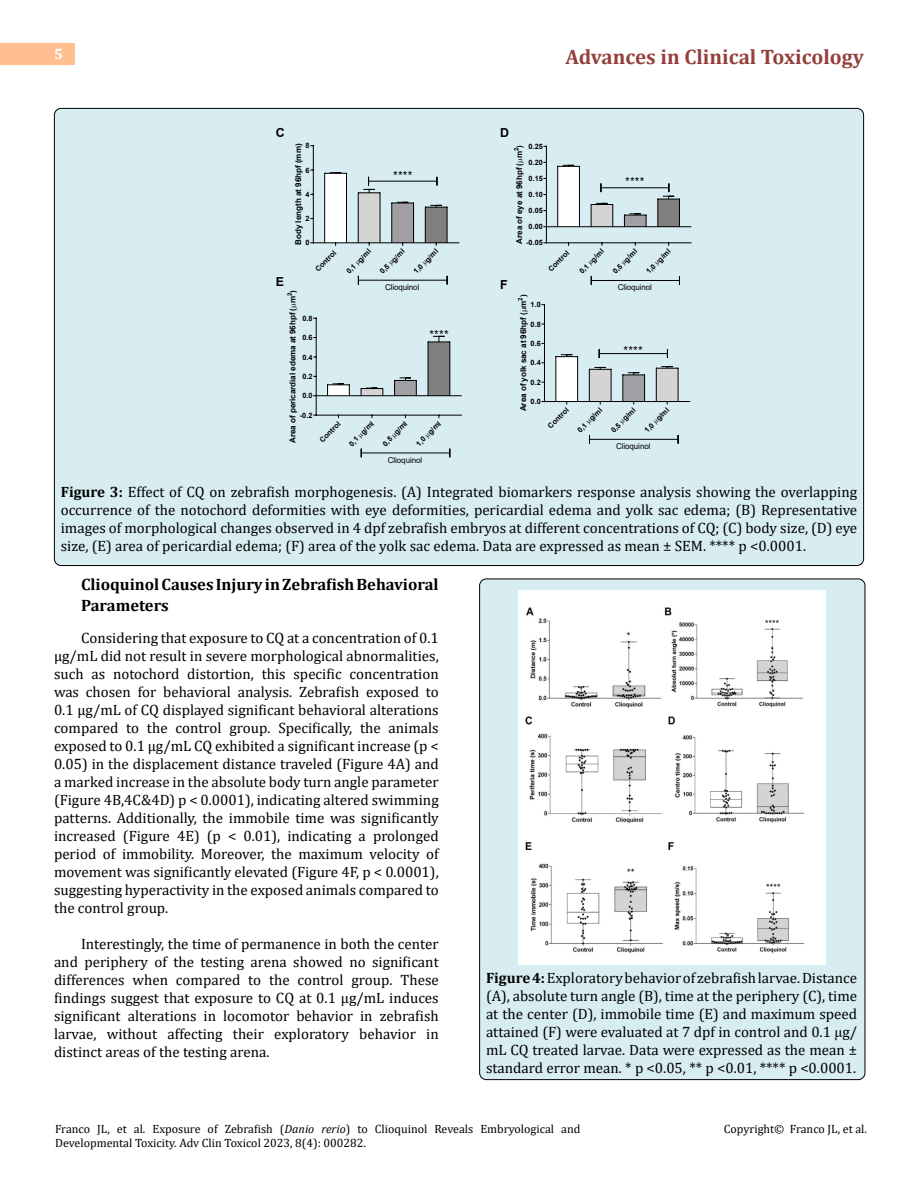
<style>
.page{position:relative;width:918px;height:1188px;background:#fff}
.page>*{position:absolute;margin:0;border:0;box-sizing:border-box;transform-origin:0 0}
.t1{font:700 21px "Cambria";color:#953f3c}
.t2{font:700 16.5px/21px "Cambria";color:#000}
.t3{font:15px/18px "Cambria";color:#000;text-align:justify}
.t4{font:700 15px "Cambria";color:#fff}
.t5{font:700 12.45px "Arial";color:#000}
.t6{font:12.15px "Arial";color:#000}
.t7{font:12px/14.4px "Cambria";color:#000}
.t8{font:12px "Arial";color:#000}
.t9{font:700 8.1px "Arial";letter-spacing:-.005em;color:#000}
.t10{font:8.1px "Arial";letter-spacing:-.015em;color:#000}
.t11{font:700 7.35px "Arial";letter-spacing:.015em;color:#000}
.t12{font:700 6px "Arial";color:#000}
.s1{font-weight:700}
.s2{font-family:"Times New Roman"}
.s3{font-style:italic}
</style>
<div class="page">
<div style="left:0;top:43px;width:75px;height:21px;background:#ffbf91"></div>
<div style="left:480px;top:579px;width:385px;height:501px;background:#d8edf2;border-radius:7px"></div>
<div style="left:54px;top:108px;width:810px;height:458px;background:#d8edf2;border-radius:7px"></div>
<hr style="left:546px;top:243px;width:145px;height:1px;background:#000">
<hr style="left:546px;top:226px;width:145px;height:1px;background:#000">
<hr style="left:546px;top:146px;width:1px;height:97px;background:#000">
<svg style="left:624px;top:213px;width:23px;height:14px"></svg>
<svg style="left:590px;top:203px;width:24px;height:24px"></svg>
<svg style="left:557px;top:165px;width:23px;height:62px"></svg>
<hr style="left:601px;top:187px;width:68px;height:1px;background:#000">
<svg style="left:657px;top:183px;width:23px;height:44px"></svg>
<hr style="left:591px;top:280px;width:88px;height:1px;background:#000">
<hr style="left:316px;top:415px;width:146px;height:1px;background:#000">
<hr style="left:316px;top:395px;width:145px;height:1px;background:#000">
<hr style="left:316px;top:318px;width:1px;height:97px;background:#000">
<svg style="left:427px;top:336px;width:24px;height:60px"></svg>
<svg style="left:394px;top:377px;width:23px;height:19px"></svg>
<svg style="left:360px;top:388px;width:24px;height:8px"></svg>
<svg style="left:327px;top:383px;width:23px;height:13px"></svg>
<hr style="left:361px;top:452px;width:89px;height:1px;background:#000">
<hr style="left:544px;top:401px;width:146px;height:1px;background:#000">
<hr style="left:544px;top:304px;width:1px;height:98px;background:#000">
<svg style="left:656px;top:366px;width:23px;height:38px"></svg>
<svg style="left:622px;top:372px;width:23px;height:32px"></svg>
<svg style="left:589px;top:367px;width:23px;height:37px"></svg>
<svg style="left:555px;top:354px;width:23px;height:50px"></svg>
<hr style="left:590px;top:439px;width:88px;height:1px;background:#000">
<hr style="left:599px;top:353px;width:68px;height:1px;background:#000">
<hr style="left:313px;top:243px;width:146px;height:1px;background:#000">
<hr style="left:313px;top:145px;width:1px;height:98px;background:#000">
<svg style="left:425px;top:205px;width:23px;height:40px"></svg>
<svg style="left:391px;top:202px;width:23px;height:43px"></svg>
<svg style="left:324px;top:172px;width:23px;height:73px;background:#e0e0e0"></svg>
<hr style="left:358px;top:280px;width:89px;height:1px;background:#000">
<hr style="left:369px;top:181px;width:68px;height:1px;background:#000">
<svg style="left:357px;top:177px;width:24px;height:68px"></svg>
<img style="left:518px;top:590px;width:307px;height:375px">
<p class="t4" style="left:54px;top:44px;width:10px">5</p>
<h1 class="t1" style="left:565px;top:42px;width:300px">Advances in Clinical Toxicology</h1>
<p class="t5" style="left:276px;top:124px;width:10px">C</p>
<p class="t5" style="left:500px;top:124px;width:10px">D</p>
<p class="t11" style="left:306px;top:141px;width:6px">8</p>
<p class="t9" style="left:293px;top:245px;width:102px;rotate:-90deg">Body length at 96hpf (mm)</p>
<p class="t11" style="left:306px;top:165px;width:6px">6</p>
<p class="t11" style="left:306px;top:189px;width:6px">4</p>
<p class="t11" style="left:306px;top:213px;width:6px">2</p>
<p class="t11" style="left:306px;top:238px;width:6px">0</p>
<p class="t6" style="left:393px;top:167px;width:21px">****</p>
<p class="t11" style="left:529px;top:141px;width:16px">0.25</p>
<p class="t9" style="left:514px;top:244px;width:100px;rotate:-90deg">Area of eye at 96hpf ( m )</p>
<p class="t12" style="left:512px;top:151px;width:5px;rotate:-90deg">2</p>
<p class="t11" style="left:529px;top:157px;width:16px">0.20</p>
<p class="t11" style="left:529px;top:173px;width:16px">0.15</p>
<p class="t11" style="left:529px;top:189px;width:16px">0.10</p>
<p class="t11" style="left:529px;top:206px;width:16px">0.05</p>
<p class="t11" style="left:529px;top:222px;width:16px">0.00</p>
<p class="t11" style="left:526px;top:238px;width:18px">-0.05</p>
<p class="t8" style="left:625px;top:174px;width:21px">****</p>
<p class="t11" style="left:313px;top:266px;width:28px;rotate:-45deg">Control</p>
<p class="t11" style="left:344px;top:269px;width:33px;rotate:-45deg">0,1 g/ml</p>
<p class="t11" style="left:377px;top:269px;width:33px;rotate:-45deg">0,5 g/ml</p>
<p class="t11" style="left:411px;top:269px;width:33px;rotate:-45deg">1,0 g/ml</p>
<p class="t5" style="left:276px;top:273px;width:10px">E</p>
<p class="t5" style="left:500px;top:276px;width:9px">F</p>
<p class="t10" style="left:385px;top:282px;width:36px">Clioquinol</p>
<p class="t9" style="left:287px;top:443px;width:154px;rotate:-90deg">Area of pericardial edema at 96hpf ( m<sup>2</sup>)</p>
<p class="t11" style="left:302px;top:313px;width:12px">0.8</p>
<p class="t6" style="left:429px;top:326px;width:21px">****</p>
<p class="t11" style="left:302px;top:332px;width:12px">0.6</p>
<p class="t11" style="left:302px;top:352px;width:12px">0.4</p>
<p class="t11" style="left:302px;top:371px;width:12px">0.2</p>
<p class="t11" style="left:302px;top:391px;width:12px">0.0</p>
<p class="t11" style="left:300px;top:410px;width:14px">-0.2</p>
<p class="t11" style="left:317px;top:437px;width:28px;rotate:-45deg">Control</p>
<p class="t11" style="left:347px;top:441px;width:33px;rotate:-45deg">0,1 g/ml</p>
<p class="t11" style="left:380px;top:441px;width:33px;rotate:-45deg">0,5 g/ml</p>
<p class="t11" style="left:414px;top:441px;width:33px;rotate:-45deg">1,0 g/ml</p>
<p class="t10" style="left:388px;top:454px;width:36px">Clioquinol</p>
<p class="t11" style="left:546px;top:266px;width:27px;rotate:-45deg">Control</p>
<p class="t11" style="left:577px;top:269px;width:33px;rotate:-45deg">0,1 g/ml</p>
<p class="t11" style="left:610px;top:269px;width:33px;rotate:-45deg">0,5 g/ml</p>
<p class="t11" style="left:644px;top:269px;width:33px;rotate:-45deg">1,0 g/ml</p>
<p class="t10" style="left:618px;top:282px;width:36px">Clioquinol</p>
<p class="t9" style="left:518px;top:411px;width:118px;rotate:-90deg">Area of yolk sac at 96hpf ( m )</p>
<p class="t12" style="left:516px;top:301px;width:5px;rotate:-90deg">2</p>
<p class="t11" style="left:531px;top:300px;width:12px">1.0</p>
<p class="t11" style="left:531px;top:319px;width:12px">0.8</p>
<p class="t11" style="left:531px;top:338px;width:12px">0.6</p>
<p class="t6" style="left:624px;top:342px;width:21px">****</p>
<p class="t11" style="left:531px;top:358px;width:12px">0.4</p>
<p class="t11" style="left:531px;top:377px;width:12px">0.2</p>
<p class="t11" style="left:531px;top:396px;width:12px">0.0</p>
<p class="t11" style="left:545px;top:424px;width:28px;rotate:-45deg">Control</p>
<p class="t11" style="left:575px;top:427px;width:33px;rotate:-45deg">0,1 g/ml</p>
<p class="t11" style="left:609px;top:427px;width:33px;rotate:-45deg">0,5 g/ml</p>
<p class="t11" style="left:642px;top:427px;width:33px;rotate:-45deg">1,0 g/ml</p>
<p class="t10" style="left:616px;top:441px;width:36px">Clioquinol</p>
<p class="t3" style="left:61px;top:483px;width:798px"><span class="s1">Figure 3:</span> Effect of CQ on zebrafish morphogenesis. (A) Integrated biomarkers response analysis showing the overlapping occurrence of the notochord deformities with eye deformities, pericardial edema and yolk sac edema; (B) Representative images of morphological changes observed in 4 dpf zebrafish embryos at different concentrations of CQ; (C) body size, (D) eye size, (E) area of pericardial edema; (F) area of the yolk sac edema. Data are expressed as mean ± SEM. **** p &lt;0.0001.</p>
<p class="t2" style="left:81px;top:574px;width:359px">Clioquinol Causes Injury in Zebrafish Behavioral<br>Parameters</p>
<p class="t3" style="left:54px;top:629px;width:386px;text-indent:27px">Considering that exposure to CQ at a concentration of 0.1 μg/mL did not result in severe morphological abnormalities, such as notochord distortion, this specific concentration was chosen for behavioral analysis. Zebrafish exposed to 0.1 μg/mL of CQ displayed significant behavioral alterations compared to the control group. Specifically, the animals exposed to 0.1 μg/mL CQ exhibited a significant increase (p &lt; 0.05) in the displacement distance traveled (Figure 4A) and a marked increase in the absolute body turn angle parameter (Figure 4B,4C&amp;4D) p &lt; 0.0001), indicating altered swimming patterns. Additionally, the immobile time was significantly increased (Figure 4E) (p &lt; 0.01), indicating a prolonged period of immobility. Moreover, the maximum velocity of movement was significantly elevated (Figure 4F, p &lt; 0.0001), suggesting hyperactivity in the exposed animals compared to the control group.</p>
<p class="t3" style="left:54px;top:935px;width:386px;text-indent:27px">Interestingly, the time of permanence in both the center and periphery of the testing arena showed no significant differences when compared to the control group. These findings suggest that exposure to CQ at 0.1 μg/mL induces significant alterations in locomotor behavior in zebrafish larvae, without affecting their exploratory behavior in distinct areas of the testing arena.</p>
<p class="t3" style="left:486px;top:969px;width:373px"><span class="s1">Figure 4:</span> Exploratory behavior of zebrafish larvae. Distance (A), absolute turn angle (B), time at the periphery (C), time at the center (D), immobile time (E) and maximum speed attained (F) were evaluated at 7 dpf in control and 0.1 <span class="s2">μ</span>g/ mL CQ treated larvae. Data were expressed as the mean ± standard error mean. * p &lt;0.05, ** p &lt;0.01, **** p &lt;0.0001.</p>
<p class="t7" style="left:55px;top:1121px;width:527px">Franco JL, et al. Exposure of Zebrafish (<span class="s3">Danio rerio</span>) to Clioquinol Reveals Embryological and<br>Developmental Toxicity. Adv Clin Toxicol 2023, 8(4): 000282.</p>
<p class="t7" style="left:724px;top:1121px;width:145px">Copyright© Franco JL, et al.</p>
</div>
